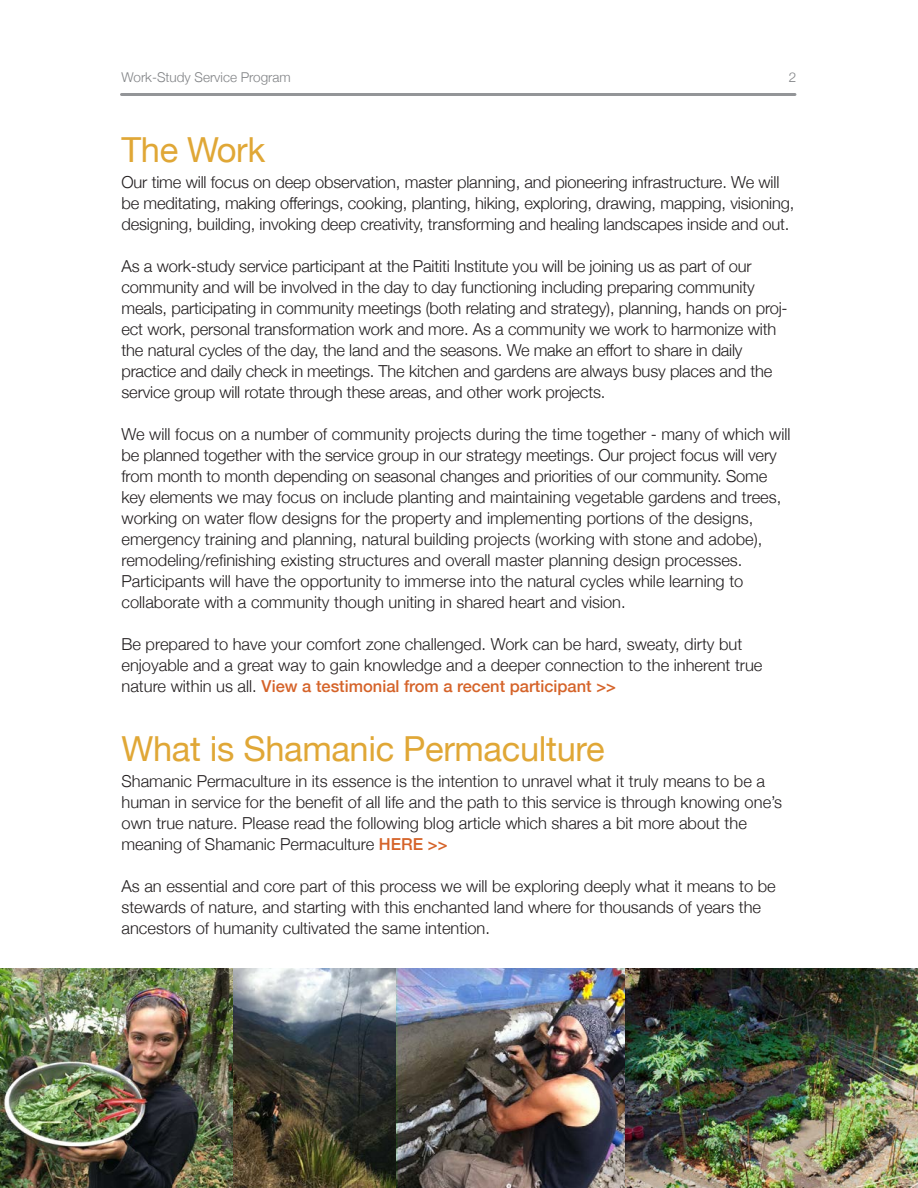
<style>
.page{position:relative;width:918px;height:1188px;background:#fff}
.page>*{position:absolute;margin:0;border:0;box-sizing:border-box;transform-origin:0 0}
.headline{font:34.5px "Helvetica Neue";letter-spacing:-.01em;color:#e0a736}
.body{font:300 16.5px/21px "Helvetica Neue";color:#231f20}
.t1{font:300 13.5px "Helvetica Neue";color:#808285}
.s1{font-weight:500;color:#d56329}
</style>
<div class="page">
<hr style="left:122px;top:93px;width:673px;height:3px;background:#939598">
<img style="left:399px;top:969px;width:519px;height:219px">
<img style="left:232px;top:969px;width:167px;height:219px">
<img style="left:0;top:969px;width:232px;height:219px">
<p class="t1" style="left:122px;top:66px;width:171px">Work-Study Service Program</p>
<p class="t1" style="left:789px;top:66px;width:9px">2</p>
<p class="headline" style="left:122px;top:125px;width:145px">The Work</p>
<p class="body" style="left:122px;top:171px;width:674px">Our time will focus on deep observation, master planning, and pioneering infrastructure. We will be meditating, making offerings, cooking, planting, hiking, exploring, drawing, mapping, visioning, designing, building, invoking deep creativity, transforming and healing landscapes inside and out.</p>
<p class="body" style="left:122px;top:255px;width:668px">As a work-study service participant at the Paititi Institute you will be joining us as part of our community and will be involved in the day to day functioning including preparing community meals, participating in community meetings (both relating and strategy), planning, hands on proj&shy;ect work, personal transformation work and more. As a community we work to harmonize with the natural cycles of the day, the land and the seasons. We make an effort to share in daily</p>
<p class="body" style="left:122px;top:360px;width:652px">practice and daily check in meetings. The kitchen and gardens are always busy places and the service group will rotate through these areas, and other work projects.</p>
<p class="body" style="left:122px;top:423px;width:670px">We will focus on a number of community projects during the time together - many of which will be planned together with the service group in our strategy meetings. Our project focus will very from month to month depending on seasonal changes and priorities of our community. Some key elements we may focus on include planting and maintaining vegetable gardens and trees, working on water flow designs for the property and implementing portions of the designs, emergency training and planning, natural building projects (working with stone and adobe), remodeling/refinishing existing structures and overall master planning design processes.</p>
<p class="body" style="left:122px;top:570px;width:623px">Participants will have the opportunity to immerse into the natural cycles while learning to</p>
<p class="body" style="left:122px;top:591px;width:506px">collaborate with a community though uniting in shared heart and vision.</p>
<p class="body" style="left:122px;top:633px;width:643px">Be prepared to have your comfort zone challenged. Work can be hard, sweaty, dirty but enjoyable and a great way to gain knowledge and a deeper connection to the inherent true nature within us all. <span class="s1">View a testimonial from a recent participant &gt;&gt;</span></p>
<p class="headline" style="left:122px;top:723px;width:485px">What is Shamanic Permaculture</p>
<p class="body" style="left:122px;top:769px;width:662px">Shamanic Permaculture in its essence is the intention to unravel what it truly means to be a human in service for the benefit of all life and the path to this service is through knowing one’s own true nature. Please read the following blog article which shares a bit more about the meaning of Shamanic Permaculture <span class="s1">HERE &gt;&gt;</span></p>
<p class="body" style="left:122px;top:874px;width:656px">As an essential and core part of this process we will be exploring deeply what it means to be stewards of nature, and starting with this enchanted land where for thousands of years the ancestors of humanity cultivated the same intention.</p>
</div>
